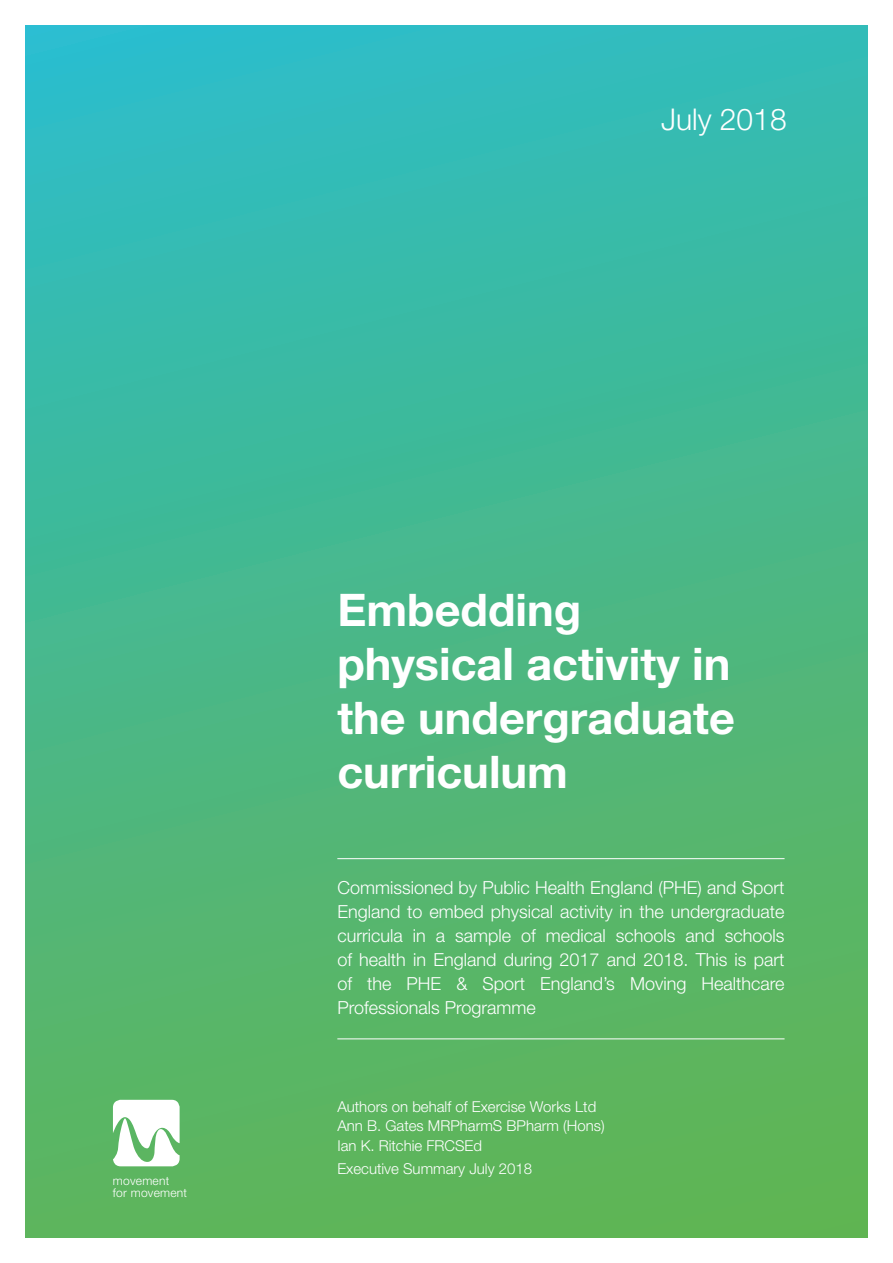
<style>
.page{position:relative;width:893px;height:1263px;background:#fff}
.page>*{position:absolute;margin:0;border:0;box-sizing:border-box;transform-origin:0 0}
.t1{font:700 45px/54px "Helvetica Neue";color:#fff}
.t2{font:300 30px "Helvetica Neue";color:#fff}
.t3{font:300 18px/24px "Helvetica Neue";color:#fff;text-align:justify}
.t4{font:300 15px/19.5px "Helvetica Neue";color:#fff}
.t5{font:300 12px/12px "Helvetica Neue";letter-spacing:.02em;color:#fff}
</style>
<div class="page">
<div style="left:26px;top:26px;width:841px;height:1211px;background:linear-gradient(to bottom,#2fbcc0,#63b451)"></div>
<hr style="left:337px;top:858px;width:447px;height:1px;background:#fff">
<hr style="left:337px;top:1038px;width:447px;height:1px;background:#fff">
<svg style="left:113px;top:1100px;width:67px;height:66px"></svg>
<h2 class="t2" style="left:661px;top:101px;width:127px">July 2018</h2>
<p class="t5" style="left:113px;top:1175px;width:76px">movement<br>for movement</p>
<h1 class="t1" style="left:337px;top:582px;width:399px">Embedding physical activity in the undergraduate curriculum</h1>
<p class="t3" style="left:337px;top:875px;width:449px">Commissioned by Public Health England (PHE) and Sport England to embed physical activity in the undergraduate curricula in a sample of medical schools and schools of health in England during 2017 and 2018. This is part of the PHE &amp; Sport England’s Moving Healthcare Professionals Programme</p>
<p class="t4" style="left:337px;top:1096px;width:269px">Authors on behalf of Exercise Works Ltd<br>Ann B. Gates MRPharmS BPharm (Hons)<br>Ian K. Ritchie FRCSEd</p>
<p class="t4" style="left:337px;top:1159px;width:196px">Executive Summary July 2018</p>
</div>
